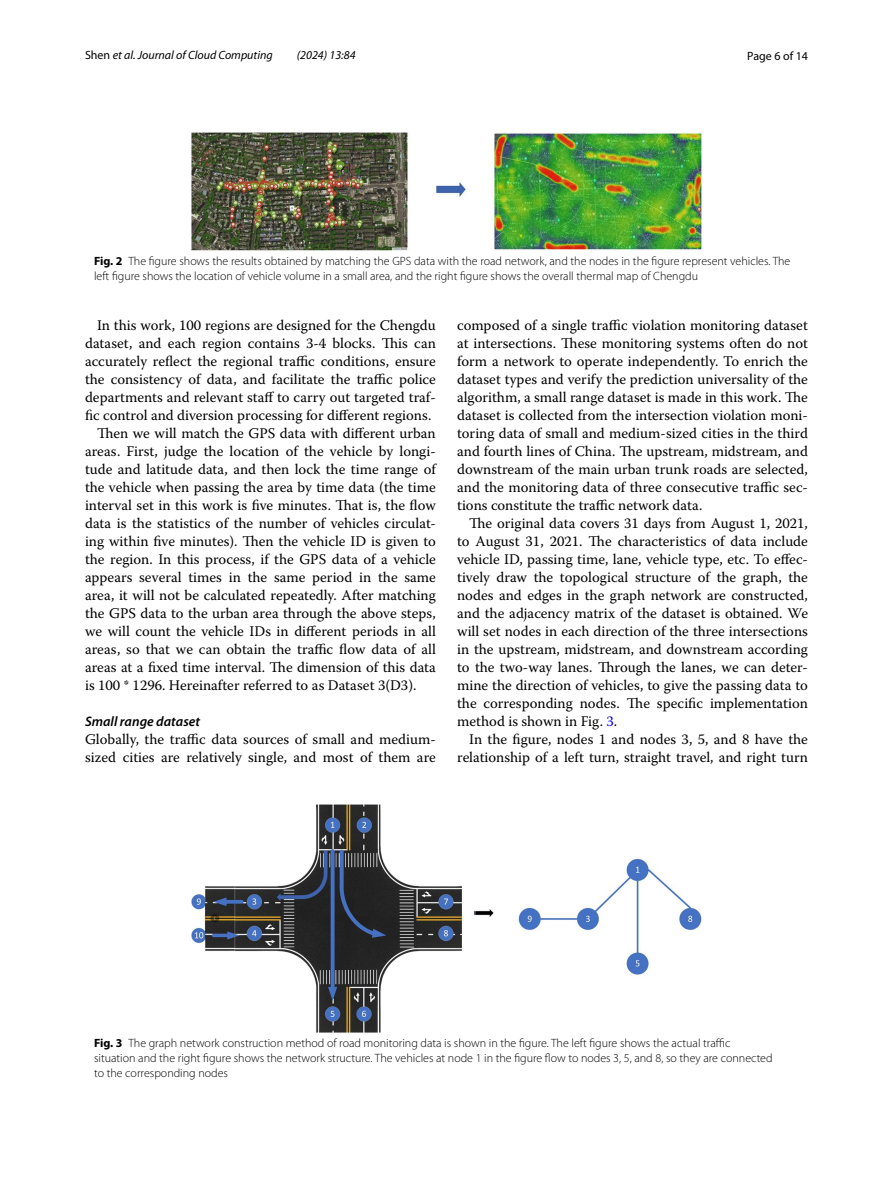
<style>
.page{position:relative;width:893px;height:1187px;background:#fff}
.page>*{position:absolute;margin:0;border:0;box-sizing:border-box;transform-origin:0 0}
.t1{font:14.7px/18px "Warnock Pro";color:#000;text-align:justify}
.t2{font:italic 600 13.8px "Myriad Pro";color:#000}
.t3{font:300 12px/15px "Myriad Pro";color:#000}
.t4{font:italic 12px "Myriad Pro";color:#000}
.t5{font:12px "Myriad Pro";color:#000}
.s1{font-style:normal}
.s2{font-weight:700}
.s3{color:#00f}
</style>
<div class="page">
<img style="left:191px;top:133px;width:511px;height:117px">
<img style="left:191px;top:804px;width:511px;height:228px">
<p class="t4" style="left:85px;top:48px;width:189px"><span class="s1">Shen</span> et al. Journal of Cloud Computing</p>
<p class="t4" style="left:297px;top:48px;width:60px">(2024) 13:84</p>
<p class="t5" style="left:747px;top:48px;width:62px">Page 6 of 14</p>
<p class="t3" style="left:94px;top:254px;width:698px"><span class="s2">Fig. 2</span> The figure shows the results obtained by matching the GPS data with the road network, and the nodes in the figure represent vehicles. The left figure shows the location of vehicle volume in a small area, and the right figure shows the overall thermal map of Chengdu</p>
<p class="t1" style="left:97px;top:316px;width:340px">In this work, 100 regions are designed for the Chengdu</p>
<p class="t1" style="left:85px;top:334px;width:352px">dataset, and each region contains 3-4 blocks. This can</p>
<p class="t1" style="left:85px;top:352px;width:352px">accurately reflect the regional traffic conditions, ensure</p>
<p class="t1" style="left:85px;top:370px;width:352px">the consistency of data, and facilitate the traffic police</p>
<p class="t1" style="left:85px;top:388px;width:352px">departments and relevant staff to carry out targeted traf-</p>
<p class="t1" style="left:85px;top:406px;width:348px">fic control and diversion processing for different regions.</p>
<p class="t1" style="left:97px;top:424px;width:340px">Then we will match the GPS data with different urban</p>
<p class="t1" style="left:85px;top:442px;width:352px">areas. First, judge the location of the vehicle by longi-</p>
<p class="t1" style="left:85px;top:460px;width:352px">tude and latitude data, and then lock the time range of</p>
<p class="t1" style="left:85px;top:478px;width:352px">the vehicle when passing the area by time data (the time</p>
<p class="t1" style="left:85px;top:496px;width:352px">interval set in this work is five minutes. That is, the flow</p>
<p class="t1" style="left:85px;top:514px;width:352px">data is the statistics of the number of vehicles circulat-</p>
<p class="t1" style="left:85px;top:532px;width:352px">ing within five minutes). Then the vehicle ID is given to</p>
<p class="t1" style="left:85px;top:550px;width:352px">the region. In this process, if the GPS data of a vehicle</p>
<p class="t1" style="left:85px;top:568px;width:352px">appears several times in the same period in the same</p>
<p class="t1" style="left:85px;top:586px;width:352px">area, it will not be calculated repeatedly. After matching</p>
<p class="t1" style="left:85px;top:604px;width:352px">the GPS data to the urban area through the above steps,</p>
<p class="t1" style="left:85px;top:622px;width:352px">we will count the vehicle IDs in different periods in all</p>
<p class="t1" style="left:85px;top:640px;width:352px">areas, so that we can obtain the traffic flow data of all</p>
<p class="t1" style="left:85px;top:658px;width:352px">areas at a fixed time interval. The dimension of this data</p>
<p class="t1" style="left:85px;top:676px;width:333px">is 100 * 1296. Hereinafter referred to as Dataset 3(D3).</p>
<p class="t2" style="left:85px;top:713px;width:116px">Small range dataset</p>
<p class="t1" style="left:85px;top:730px;width:352px">Globally, the traffic data sources of small and medium&shy;sized cities are relatively single, and most of them are</p>
<p class="t1" style="left:457px;top:316px;width:352px">composed of a single traffic violation monitoring dataset at intersections. These monitoring systems often do not form a network to operate independently. To enrich the dataset types and verify the prediction universality of the algorithm, a small range dataset is made in this work. The dataset is collected from the intersection violation moni&shy;toring data of small and medium-sized cities in the third and fourth lines of China. The upstream, midstream, and downstream of the main urban trunk roads are selected, and the monitoring data of three consecutive traffic sec&shy;tions constitute the traffic network data.</p>
<p class="t1" style="left:457px;top:514px;width:352px;text-indent:12px">The original data covers 31 days from August 1, 2021, to August 31, 2021. The characteristics of data include vehicle ID, passing time, lane, vehicle type, etc. To effec&shy;tively draw the topological structure of the graph, the nodes and edges in the graph network are constructed, and the adjacency matrix of the dataset is obtained. We will set nodes in each direction of the three intersections in the upstream, midstream, and downstream according to the two-way lanes. Through the lanes, we can deter&shy;mine the direction of vehicles, to give the passing data to the corresponding nodes. The specific implementation method is shown in Fig. <span class="s3">3</span>.</p>
<p class="t1" style="left:457px;top:730px;width:352px;text-align:right">In the figure, nodes 1 and nodes 3, 5, and 8 have the relationship of a left turn, straight travel, and right turn</p>
<p class="t3" style="left:94px;top:1036px;width:680px"><span class="s2">Fig. 3</span> The graph network construction method of road monitoring data is shown in the figure. The left figure shows the actual traffic situation and the right figure shows the network structure. The vehicles at node 1 in the figure flow to nodes 3, 5, and 8, so they are connected to the corresponding nodes</p>
</div>
